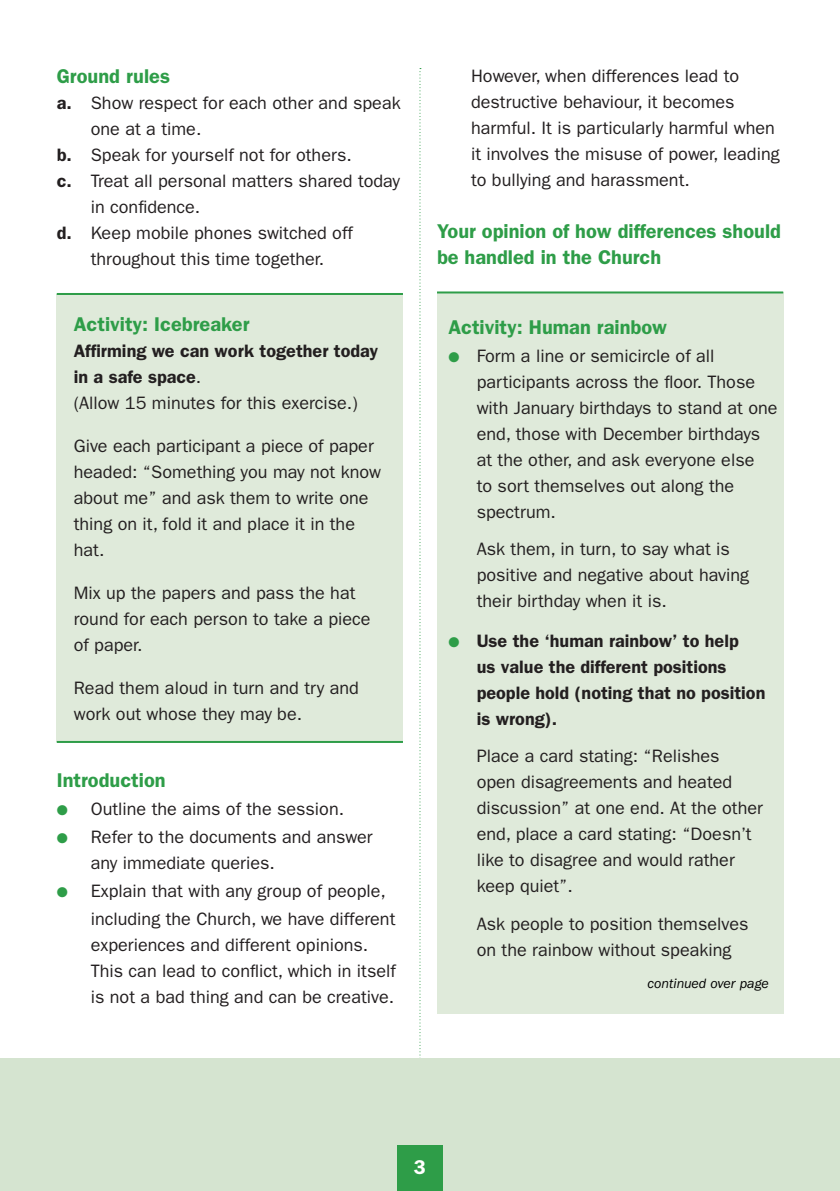
<style>
.page{position:relative;width:840px;height:1191px;background:#fff}
.page>*{position:absolute;margin:0;border:0;box-sizing:border-box;transform-origin:0 0}
.t1{font:600 20px/26px "Franklin Gothic";color:#2e9d48}
.t2{font:600 20px "Franklin Gothic";color:#fff}
.t3{font:18px/26px "Franklin Gothic";color:#231f20}
.t4{font:600 18px/26px "Franklin Gothic";color:#231f20}
.t5{font:italic 14px "Franklin Gothic";color:#000}
.s1{font-weight:600}
.s2{font-weight:400}
.s3{color:#2e9d48}
</style>
<div class="page">
<svg style="left:419px;top:68px;width:2px;height:991px"></svg>
<div style="left:0;top:1059px;width:839px;height:132px;background:#d5e4d0"></div>
<div style="left:397px;top:1145px;width:45px;height:46px;background:#2e9d48"></div>
<div style="left:57px;top:294px;width:346px;height:448px;background:#dfeada"></div>
<hr style="left:57px;top:293px;width:346px;height:2px;background:#2e9d48">
<hr style="left:57px;top:741px;width:346px;height:2px;background:#2e9d48">
<div style="left:437px;top:292px;width:345px;height:721px;background:#dfeada"></div>
<hr style="left:437px;top:291px;width:345px;height:2px;background:#2e9d48">
<p class="t1" style="left:57px;top:63px;width:115px">Ground rules</p>
<p class="t3" style="left:91px;top:90px;width:311px;text-indent:-34px"><span class="s1">a.</span> Show respect for each other and speak one at a time.</p>
<p class="t3" style="left:57px;top:142px;width:296px"><span class="s1">b.</span> Speak for yourself not for others.</p>
<p class="t3" style="left:91px;top:168px;width:310px;text-indent:-34px"><span class="s1">c.</span> Treat all personal matters shared today in confidence.</p>
<p class="t3" style="left:57px;top:220px;width:297px;text-align:center"><span class="s1">d.</span> Keep mobile phones switched off throughout this time together.</p>
<p class="t1" style="left:74px;top:311px;width:177px">Activity: Icebreaker</p>
<p class="t4" style="left:74px;top:338px;width:306px">Affirming we can work together today in a safe space<span class="s2">.<br>(Allow 15 minutes for this exercise.)</span></p>
<p class="t3" style="left:74px;top:433px;width:308px">Give each participant a piece of paper headed: “Something you may not know about me” and ask them to write one thing on it, fold it and place it in the hat.</p>
<p class="t3" style="left:74px;top:580px;width:298px">Mix up the papers and pass the hat round for each person to take a piece of paper.</p>
<p class="t3" style="left:74px;top:675px;width:286px">Read them aloud in turn and try and work out whose they may be.</p>
<p class="t1" style="left:57px;top:767px;width:110px">Introduction</p>
<p class="t3" style="left:57px;top:796px;width:289px"><span class="s3">●</span> Outline the aims of the session.</p>
<p class="t3" style="left:91px;top:824px;width:283px;text-indent:-34px"><span class="s3">●</span> Refer to the documents and answer any immediate queries.</p>
<p class="t3" style="left:91px;top:877px;width:306px;line-height:28px;text-indent:-34px"><span class="s3">●</span> Explain that with any group of people, including the Church, we have different</p>
<p class="t3" style="left:91px;top:932px;width:306px">experiences and different opinions.<br>This can lead to conflict, which in itself is not a bad thing and can be creative.</p>
<p class="t3" style="left:471px;top:63px;width:310px">However, when differences lead to destructive behaviour, it becomes harmful. It is particularly harmful when it involves the misuse of power, leading to bullying and harassment.</p>
<p class="t1" style="left:437px;top:218px;width:345px">Your opinion of how differences should be handled in the Church</p>
<p class="t1" style="left:448px;top:314px;width:220px">Activity: Human rainbow</p>
<p class="t3" style="left:476px;top:343px;width:302px;text-indent:-28px"><span class="s3">●</span> Form a line or semicircle of all participants across the floor. Those with January birthdays to stand at one end, those with December birthdays at the other, and ask everyone else<br>to sort themselves out along the spectrum.</p>
<p class="t3" style="left:476px;top:536px;width:274px">Ask them, in turn, to say what is positive and negative about having their birthday when it is.</p>
<p class="t4" style="left:476px;top:627px;width:290px;text-indent:-28px"><span class="s3">●</span> Use the ‘human rainbow’ to help<br>us value the different positions people hold (noting that no position is wrong).</p>
<p class="t3" style="left:476px;top:743px;width:287px">Place a card stating: “Relishes open disagreements and heated discussion” at one end. At the other end, place a card stating: “Doesn’t like to disagree and would rather keep quiet”.</p>
<p class="t3" style="left:476px;top:910px;width:273px">Ask people to position themselves on the rainbow without speaking</p>
<p class="t5" style="left:647px;top:975px;width:122px">continued over page</p>
<p class="t2" style="left:414px;top:1155px;width:13px">3</p>
</div>
